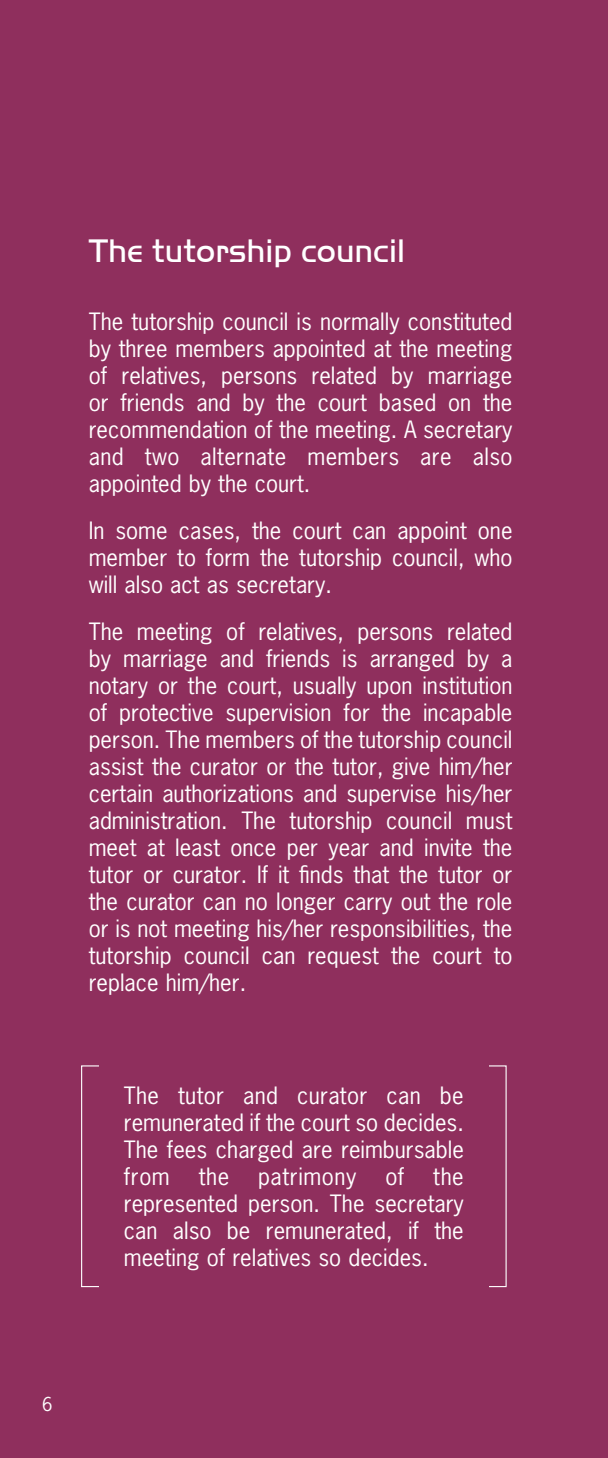
<style>
.page{position:relative;width:608px;height:1458px;background:#8f2f5d}
.page>*{position:absolute;margin:0;border:0;box-sizing:border-box;transform-origin:0 0}
.t1{font:33.75px "Handel Got D Ligh";color:#fff}
.t2{font:22.5px/27px "News Gothic Std";color:#fff;text-align:justify}
.t3{font:22.5px "News Gothic Std";letter-spacing:.025em;color:#fff}
.t4{font:18px "News Gothic Std";color:#fff}
</style>
<div class="page">
<h1 class="t1" style="left:89px;top:232px;width:317px">The tutorship council</h1>
<p class="t2" style="left:89px;top:308px;width:425px">The tutorship council is normally constituted by three members appointed at the meeting of relatives, persons related by marriage or friends and by the court based on the recommendation of the meeting. A secretary and two alternate members are also appointed by the court.</p>
<p class="t2" style="left:89px;top:517px;width:425px">In some cases, the court can appoint one member to form the tutorship council, who will also act as secretary.</p>
<p class="t2" style="left:89px;top:618px;width:425px">The meeting of relatives, persons related by marriage and friends is arranged by a notary or the court, usually upon institution of protective supervision for the incapable person. The members of the tutorship council assist the curator or the tutor, give him/her certain authorizations and supervise his/her administration. The tutorship council must meet at least once per year and invite the tutor or curator. If it finds that the tutor or the curator can no longer carry out the role or is not meeting his/her responsibilities, the tutorship council can request the court to replace him/her.</p>
<p class="t2" style="left:124px;top:1081px;width:341px">The tutor and curator can be remunerated if the court so decides.<br>The fees charged are reimbursable from</p>
<p class="t2" style="left:199px;top:1162px;width:32px">the</p>
<p class="t3" style="left:258px;top:1162px;width:100px">patrimony</p>
<p class="t2" style="left:385px;top:1162px;width:21px">of</p>
<p class="t2" style="left:124px;top:1162px;width:341px;text-indent:309px">the represented person. The secretary can also be remunerated, if the meeting of relatives so decides.</p>
<p class="t4" style="left:42px;top:1393px;width:12px">6</p>
</div>
